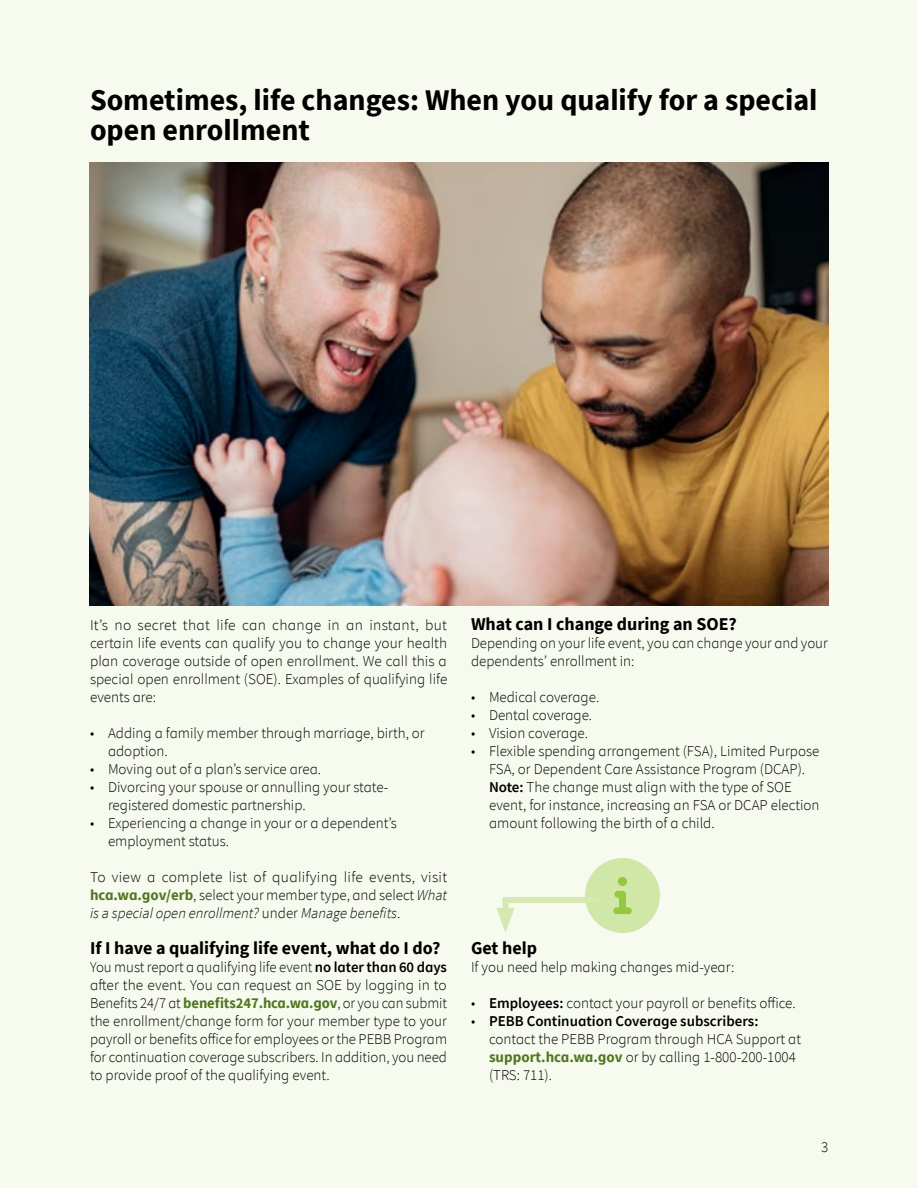
<style>
.page{position:relative;width:918px;height:1188px;background:#f7fbef}
.page>*{position:absolute;margin:0;border:0;box-sizing:border-box;transform-origin:0 0}
.t1{font:700 30px/30px "Source Sans Pro";color:#000}
.t2{font:700 18px "Source Sans Pro";color:#000}
.t3{font:300 15px/18px "Source Sans Pro";color:#000}
.s1{font-weight:700;color:#517720}
.s2{font-style:italic}
.s3{font-weight:600}
</style>
<div class="page">
<svg style="left:496px;top:858px;width:164px;height:75px"></svg>
<img style="left:90px;top:162px;width:738px;height:444px">
<h1 class="t1" style="left:90px;top:84px;width:729px">Sometimes, life changes: When you qualify for a special open enrollment</h1>
<p class="t3" style="left:90px;top:616px;width:359px;text-align:justify">It’s no secret that life can change in an instant, but certain life events can qualify you to change your health plan coverage outside of open enrollment. We call this a special open enrollment (SOE). Examples of qualifying life events are:</p>
<p class="t3" style="left:108px;top:724px;width:318px;text-indent:-18px">• Adding a family member through marriage, birth, or adoption.</p>
<p class="t3" style="left:90px;top:760px;width:233px">• Moving out of a plan’s service area.</p>
<p class="t3" style="left:108px;top:778px;width:282px;text-indent:-18px">• Divorcing your spouse or annulling your state&shy;registered domestic partnership.</p>
<p class="t3" style="left:108px;top:814px;width:290px;text-indent:-18px">• Experiencing a change in your or a dependent’s employment status.</p>
<p class="t3" style="left:90px;top:868px;width:359px;text-align:justify">To view a complete list of qualifying life events, visit <span class="s1">hca.wa.gov/erb</span>, select your member type, and select <span class="s2">What is a special open enrollment?</span> under <span class="s2">Manage benefits</span>.</p>
<h2 class="t2" style="left:90px;top:936px;width:352px">If I have a qualifying life event, what do I do?</h2>
<p class="t3" style="left:90px;top:958px;width:359px;text-align:justify">You must report a qualifying life event <span class="s3">no later than 60 days </span>after the event. You can request an SOE by logging in to Benefits 24/7 at <span class="s1">benefits247.hca.wa.gov</span>, or you can submit the enrollment/change form for your member type to your payroll or benefits office for employees or the PEBB Program for continuation coverage subscribers. In addition, you need to provide proof of the qualifying event.</p>
<h2 class="t2" style="left:471px;top:612px;width:267px">What can I change during an SOE?</h2>
<p class="t3" style="left:471px;top:634px;width:358px">Depending on your life event, you can change your and your dependents’ enrollment in:</p>
<p class="t3" style="left:471px;top:688px;width:130px">• Medical coverage.</p>
<p class="t3" style="left:471px;top:706px;width:123px">• Dental coverage.</p>
<p class="t3" style="left:471px;top:724px;width:119px">• Vision coverage.</p>
<p class="t3" style="left:489px;top:742px;width:332px;text-indent:-18px">• Flexible spending arrangement (FSA), Limited Purpose FSA, or Dependent Care Assistance Program (DCAP).<br><span class="s3">Note:</span> The change must align with the type of SOE event, for instance, increasing an FSA or DCAP election amount following the birth of a child.</p>
<h2 class="t2" style="left:471px;top:936px;width:68px">Get help</h2>
<p class="t3" style="left:471px;top:958px;width:265px">If you need help making changes mid-year:</p>
<p class="t3" style="left:471px;top:994px;width:326px">• <span class="s3">Employees:</span> contact your payroll or benefits office.</p>
<p class="t3" style="left:489px;top:1012px;width:314px;text-indent:-18px">• <span class="s3">PEBB Continuation Coverage subscribers: </span>contact the PEBB Program through HCA Support at <span class="s1">support.hca.wa.gov</span> or by calling 1-800-200-1004 (TRS: 711).</p>
<p class="t3" style="left:821px;top:1138px;width:9px">3</p>
</div>
